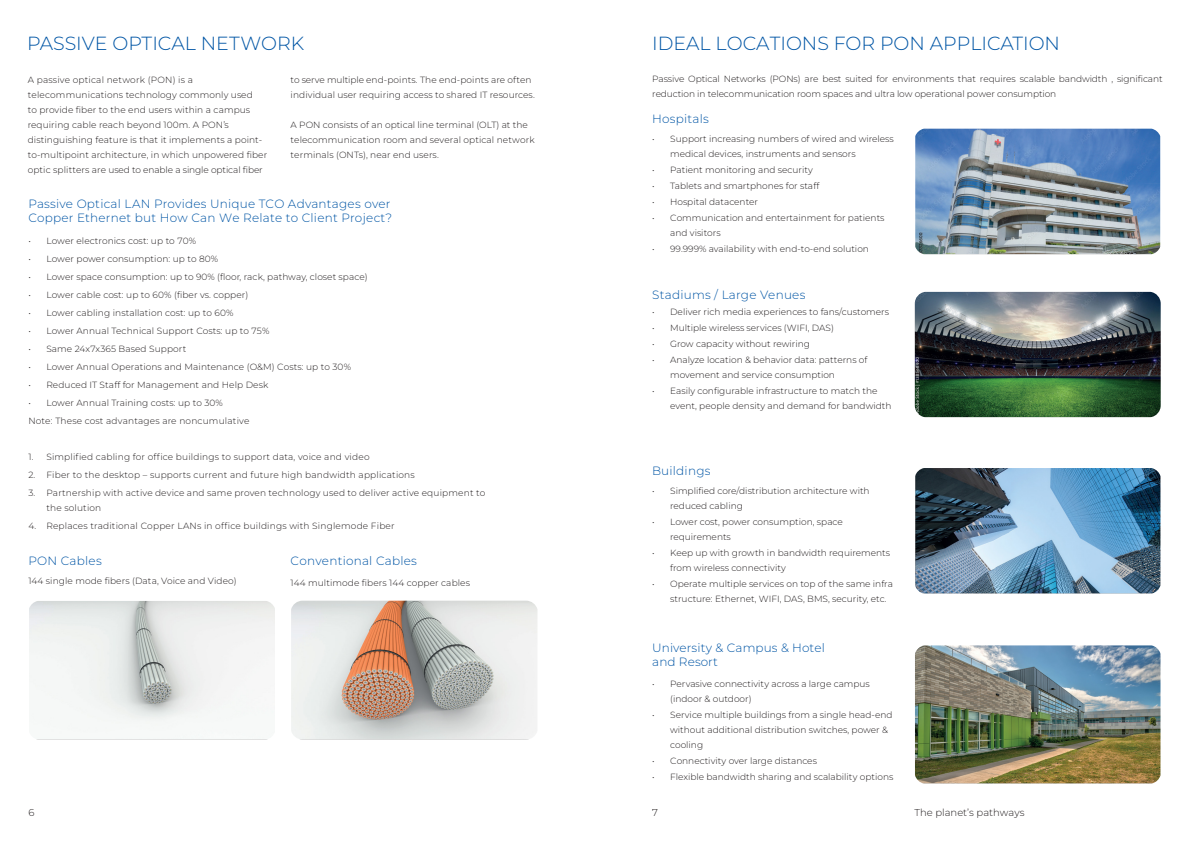
<style>
.page{position:relative;width:1191px;height:842px;background:#fff}
.page>*{position:absolute;margin:0;border:0;box-sizing:border-box;transform-origin:0 0}
.t1{font:100 19px "Montserrat";color:#0155a5}
.t2{font:100 12px/14.4px "Montserrat";letter-spacing:.02em;color:#0155a5}
.t3{font:100 10px "Montserrat";color:#231f20}
.txt{font:100 9px/15px "Montserrat";color:#231f20}
.txt-2{font:100 9px/15px "Montserrat";letter-spacing:.02em;color:#231f20}
</style>
<div class="page">
<img style="left:914px;top:292px;width:246px;height:125px">
<img style="left:915px;top:129px;width:245px;height:125px">
<img style="left:915px;top:468px;width:245px;height:126px">
<img style="left:915px;top:645px;width:245px;height:138px">
<img style="left:291px;top:601px;width:246px;height:138px">
<img style="left:29px;top:601px;width:246px;height:138px">
<p class="t1" style="left:27px;top:30px;width:278px">PASSIVE OPTICAL NETWORK</p>
<p class="t1" style="left:652px;top:30px;width:409px">IDEAL LOCATIONS FOR PON APPLICATION</p>
<p class="txt" style="left:28px;top:72px;width:241px">A passive optical network (PON) is a telecommunications technology commonly used<br>to provide fiber to the end users within a campus requiring cable reach beyond 100m. A PON’s distinguishing feature is that it implements a point&shy;to-multipoint architecture, in which unpowered fiber optic splitters are used to enable a single optical fiber</p>
<p class="txt" style="left:291px;top:72px;width:246px">to serve multiple end-points. The end-points are often individual user requiring access to shared IT resources.</p>
<p class="txt" style="left:291px;top:117px;width:239px">A PON consists of an optical line terminal (OLT) at the</p>
<p class="txt" style="left:291px;top:132px;width:245px">telecommunication room and several optical network terminals (ONTs), near end users.</p>
<p class="t2" style="left:28px;top:196px;width:365px">Passive Optical LAN Provides Unique TCO Advantages over<br>Copper Ethernet but How Can We Relate to Client Project?</p>
<p class="txt" style="left:28px;top:233px;width:169px">• Lower electronics cost: up to 70%</p>
<p class="txt" style="left:28px;top:251px;width:191px">• Lower power consumption: up to 80%</p>
<p class="txt" style="left:28px;top:269px;width:341px">• Lower space consumption: up to 90% (floor, rack, pathway, closet space)</p>
<p class="txt" style="left:28px;top:287px;width:221px">• Lower cable cost: up to 60% (fiber vs. copper)</p>
<p class="txt" style="left:28px;top:305px;width:207px">• Lower cabling installation cost: up to 60%</p>
<p class="txt" style="left:28px;top:323px;width:242px">• Lower Annual Technical Support Costs: up to 75%</p>
<p class="txt" style="left:28px;top:341px;width:159px">• Same 24x7x365 Based Support</p>
<p class="txt" style="left:28px;top:359px;width:324px">• Lower Annual Operations and Maintenance (O&amp;M) Costs: up to 30%</p>
<p class="txt" style="left:28px;top:377px;width:241px">• Reduced IT Staff for Management and Help Desk</p>
<p class="txt" style="left:28px;top:395px;width:196px">• Lower Annual Training costs: up to 30%</p>
<p class="txt-2" style="left:28px;top:413px;width:222px">Note: These cost advantages are noncumulative</p>
<p class="txt-2" style="left:28px;top:449px;width:343px">1. Simplified cabling for office buildings to support data, voice and video</p>
<p class="txt-2" style="left:28px;top:467px;width:388px">2. Fiber to the desktop – supports current and future high bandwidth applications</p>
<p class="txt-2" style="left:46px;top:485px;width:441px;text-indent:-18px">3. Partnership with active device and same proven technology used to deliver active equipment to the solution</p>
<p class="txt-2" style="left:28px;top:518px;width:368px">4. Replaces traditional Copper LANs in office buildings with Singlemode Fiber</p>
<p class="t2" style="left:28px;top:553px;width:75px">PON Cables</p>
<p class="txt" style="left:28px;top:573px;width:210px">144 single mode fibers (Data, Voice and Video)</p>
<p class="t2" style="left:291px;top:553px;width:128px">Conventional Cables</p>
<p class="txt" style="left:291px;top:575px;width:181px">144 multimode fibers 144 copper cables</p>
<p class="txt" style="left:652px;top:71px;width:512px">Passive Optical Networks (PONs) are best suited for environments that requires scalable bandwidth , significant reduction in telecommunication room spaces and ultra low operational power consumption</p>
<p class="t2" style="left:652px;top:111px;width:58px">Hospitals</p>
<p class="txt" style="left:670px;top:131px;width:225px;text-indent:-18px">• Support increasing numbers of wired and wireless medical devices, instruments and sensors</p>
<p class="txt" style="left:652px;top:162px;width:162px">• Patient monitoring and security</p>
<p class="txt" style="left:652px;top:178px;width:169px">• Tablets and smartphones for staff</p>
<p class="txt" style="left:652px;top:194px;width:107px">• Hospital datacenter</p>
<p class="txt" style="left:670px;top:210px;width:216px;text-indent:-18px">• Communication and entertainment for patients and visitors</p>
<p class="txt" style="left:652px;top:241px;width:218px">• 99.999% availability with end-to-end solution</p>
<p class="t2" style="left:652px;top:287px;width:155px">Stadiums / Large Venues</p>
<p class="txt" style="left:652px;top:304px;width:238px">• Deliver rich media experiences to fans/customers</p>
<p class="txt" style="left:652px;top:320px;width:183px">• Multiple wireless services (WIFI, DAS)</p>
<p class="txt" style="left:652px;top:336px;width:159px">• Grow capacity without rewiring</p>
<p class="txt" style="left:670px;top:352px;width:199px;text-indent:-18px">• Analyze location &amp; behavior data: patterns of movement and service consumption</p>
<p class="txt" style="left:670px;top:383px;width:223px;text-indent:-18px">• Easily configurable infrastructure to match the event, people density and demand for bandwidth</p>
<p class="t2" style="left:652px;top:463px;width:60px">Buildings</p>
<p class="txt" style="left:670px;top:483px;width:201px;text-indent:-18px">• Simplified core/distribution architecture with reduced cabling</p>
<p class="txt" style="left:670px;top:514px;width:174px;text-indent:-18px">• Lower cost, power consumption, space requirements</p>
<p class="txt" style="left:670px;top:545px;width:221px;text-indent:-18px">• Keep up with growth in bandwidth requirements from wireless connectivity</p>
<p class="txt" style="left:670px;top:576px;width:224px;text-indent:-18px">• Operate multiple services on top of the same infra structure: Ethernet, WIFI, DAS, BMS, security, etc.</p>
<p class="t2" style="left:652px;top:640px;width:174px">University &amp; Campus &amp; Hotel and Resort</p>
<p class="txt" style="left:670px;top:676px;width:201px;text-indent:-18px">• Pervasive connectivity across a large campus (indoor &amp; outdoor)</p>
<p class="txt" style="left:670px;top:707px;width:224px;text-indent:-18px">• Service multiple buildings from a single head-end without additional distribution switches, power &amp; cooling</p>
<p class="txt" style="left:652px;top:753px;width:166px">• Connectivity over large distances</p>
<p class="txt" style="left:652px;top:769px;width:243px">• Flexible bandwidth sharing and scalability options</p>
<p class="t3" style="left:28px;top:805px;width:8px">6</p>
<p class="t3" style="left:652px;top:805px;width:7px">7</p>
<p class="t3" style="left:914px;top:805px;width:111px">The planet’s pathways</p>
</div>
